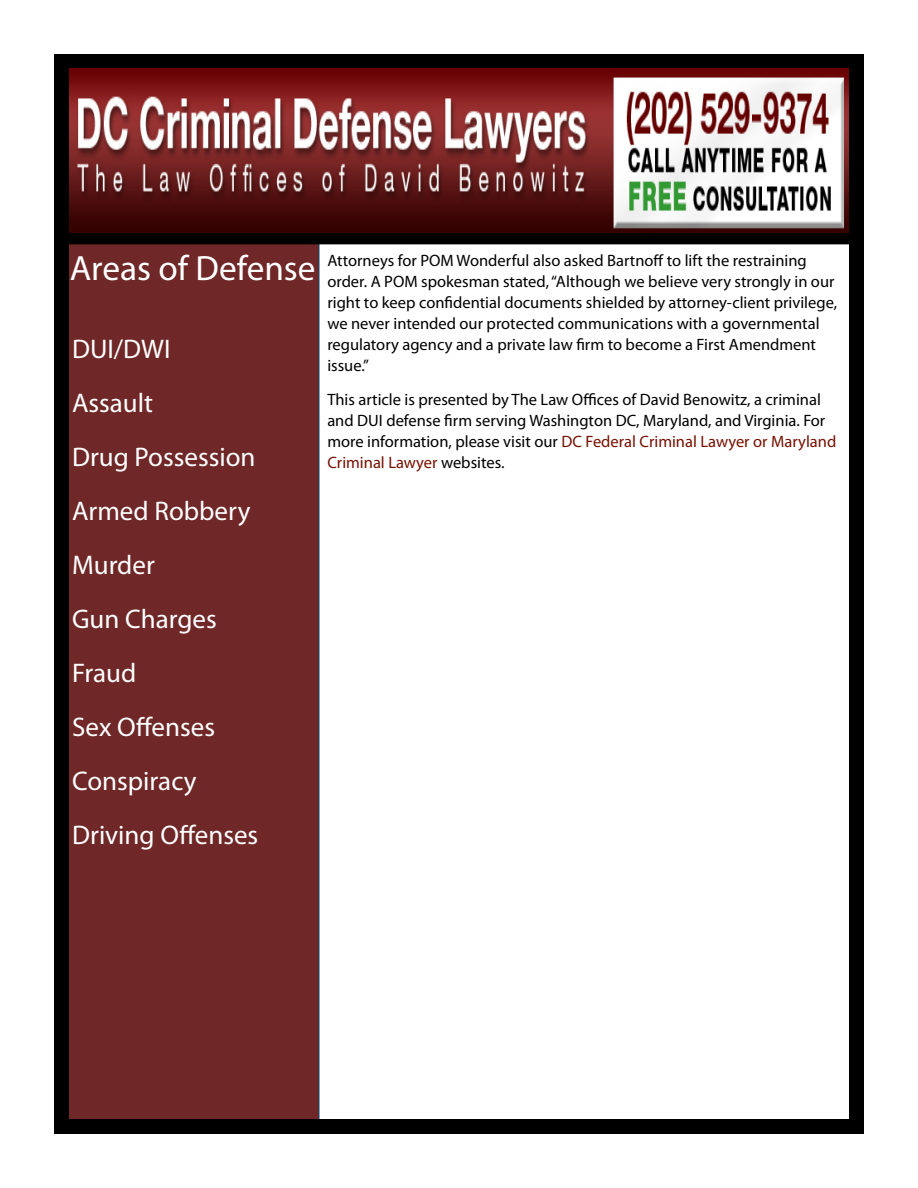
<style>
.page{position:relative;width:918px;height:1188px;background:#fff}
.page>*{position:absolute;margin:0;border:0;box-sizing:border-box;transform-origin:0 0}
.t1{font:35.25px "Myriad Pro";color:#fff}
.t2{font:27px/54px "Myriad Pro";color:#fff}
.t3{font:16.5px/21px "Myriad Pro";color:#000}
.s1{color:#771001}
</style>
<div class="page">
<div style="left:61px;top:201px;width:259px;height:925px;background:#6f2727;border:2px solid #2e3f5a"></div>
<div style="left:54px;top:54px;width:810px;height:1080px;border:15px solid #000"></div>
<div style="left:54px;top:54px;width:810px;height:190px;border:15px solid #000"></div>
<img style="left:70px;top:69px;width:778px;height:164px">
<h1 class="t1" style="left:70px;top:246px;width:247px">Areas of Defense</h1>
<h2 class="t2" style="left:72px;top:321px;width:188px">DUI/DWI<br>Assault<br>Drug Possession<br>Armed Robbery<br>Murder<br>Gun Charges<br>Fraud<br>Sex Offenses<br>Conspiracy<br>Driving Offenses</h2>
<p class="t3" style="left:327px;top:250px;width:511px">Attorneys for POM Wonderful also asked Bartnoff to lift the restraining order. A POM spokesman stated, “Although we believe very strongly in our right to keep confidential documents shielded by attorney-client privilege, we never intended our protected communications with a governmental regulatory agency and a private law firm to become a First Amendment issue.”</p>
<p class="t3" style="left:327px;top:389px;width:510px">This article is presented by The Law Offices of David Benowitz, a criminal and DUI defense firm serving Washington DC, Maryland, and Virginia. For more information, please visit our <span class="s1">DC Federal Criminal Lawyer or Maryland Criminal Lawyer</span> websites.</p>
</div>
